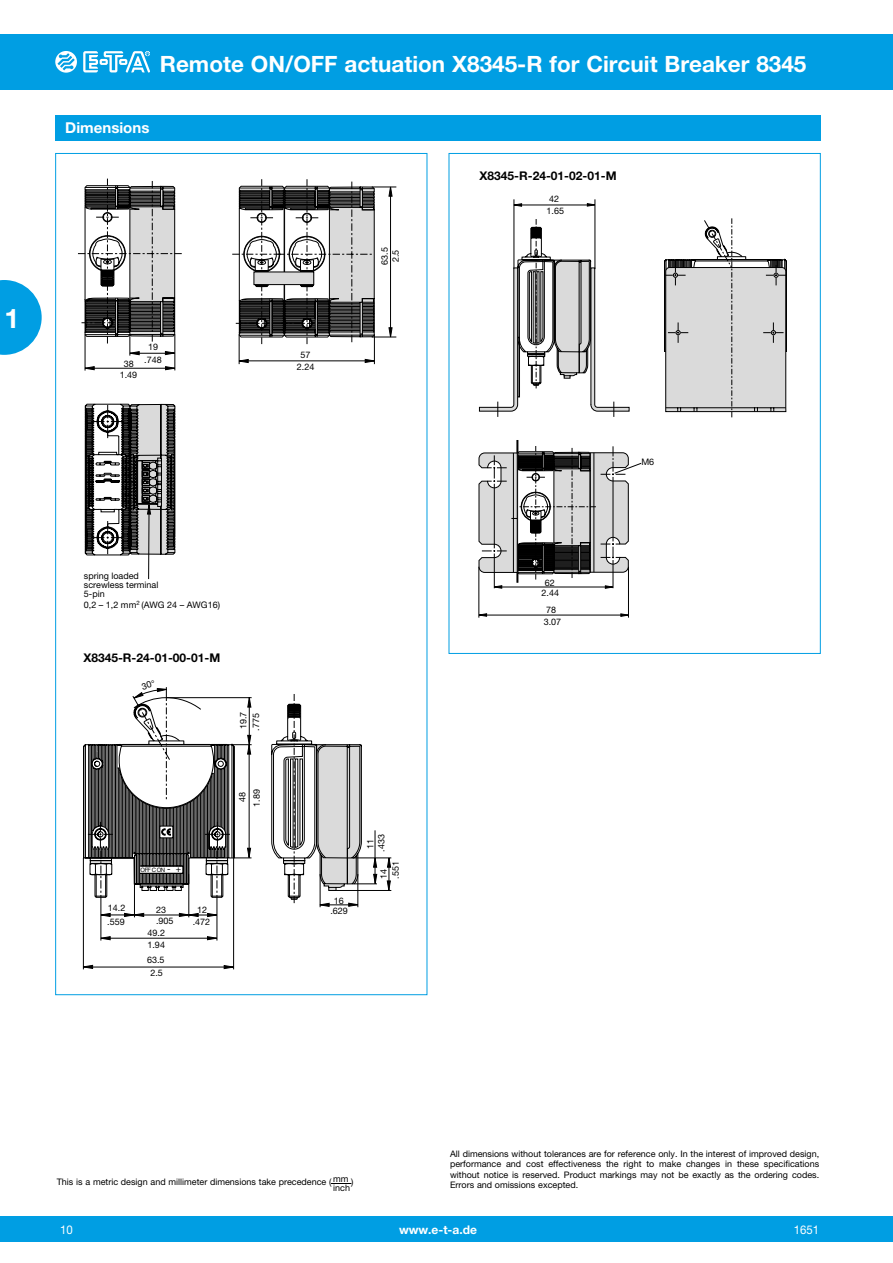
<style>
.page{position:relative;width:893px;height:1263px;background:#fff}
.page>*{position:absolute;margin:0;border:0;box-sizing:border-box;transform-origin:0 0}
.t1{font:700 27px "Helvetica Neue LT";color:#fff}
.t2{font:700 22.5px "Helvetica Neue LT";color:#fff}
.t3{font:700 15px "Helvetica Neue LT";color:#fff}
.t4{font:700 12px "Helvetica Neue LT";color:#000}
.t5{font:700 12px "Helvetica Neue LT";color:#fff}
.t6{font:12px "Helvetica Neue LT";color:#fff;scale:.95 1}
.t7{font:9px/10.5px "Helvetica Neue LT";color:#000}
.t8{font:6px "Helvetica Neue LT";color:#000}
.s1{font-size:9px}
</style>
<div class="page">
<div style="left:0;top:34px;width:893px;height:55px;background:#009ee3"></div>
<div style="left:0;top:1216px;width:893px;height:26px;background:#009ee3"></div>
<svg style="left:55px;top:51px;width:22px;height:22px"></svg>
<svg style="left:83px;top:51px;width:67px;height:21px"></svg>
<svg style="left:0;top:280px;width:42px;height:75px"></svg>
<div style="left:55px;top:115px;width:766px;height:25px;background:#009ee3"></div>
<svg style="left:664px;top:218px;width:123px;height:199px"></svg>
<hr style="left:514px;top:199px;width:1px;height:70px;background:#000">
<hr style="left:514px;top:205px;width:81px;height:1px;background:#000">
<hr style="left:595px;top:199px;width:1px;height:70px;background:#000">
<svg style="left:479px;top:219px;width:151px;height:198px"></svg>
<svg style="left:514px;top:203px;width:8px;height:4px"></svg>
<svg style="left:587px;top:203px;width:8px;height:3px"></svg>
<svg style="left:479px;top:440px;width:163px;height:178px"></svg>
<hr style="left:85px;top:335px;width:1px;height:36px;background:#000">
<hr style="left:85px;top:368px;width:90px;height:1px;background:#000">
<hr style="left:175px;top:334px;width:1px;height:36px;background:#000">
<hr style="left:239px;top:334px;width:1px;height:30px;background:#000">
<hr style="left:240px;top:361px;width:134px;height:1px;background:#000">
<hr style="left:374px;top:334px;width:1px;height:30px;background:#000">
<hr style="left:354px;top:858px;width:37px;height:1px;background:#000">
<hr style="left:336px;top:890px;width:55px;height:1px;background:#000">
<hr style="left:389px;top:858px;width:1px;height:32px;background:#000">
<svg style="left:165px;top:366px;width:10px;height:4px"></svg>
<svg style="left:85px;top:366px;width:10px;height:4px"></svg>
<svg style="left:78px;top:179px;width:104px;height:177px"></svg>
<svg style="left:387px;top:858px;width:4px;height:9px"></svg>
<svg style="left:387px;top:881px;width:4px;height:9px"></svg>
<svg style="left:271px;top:694px;width:106px;height:213px"></svg>
<svg style="left:239px;top:359px;width:10px;height:4px"></svg>
<svg style="left:365px;top:359px;width:10px;height:4px"></svg>
<svg style="left:232px;top:179px;width:164px;height:165px"></svg>
<svg style="left:85px;top:403px;width:91px;height:176px"></svg>
<svg style="left:331px;top:1183px;width:20px;height:1px"></svg>
<svg style="left:83px;top:687px;width:169px;height:283px"></svg>
<h1 class="t1" style="left:4px;top:302px;width:17px">1</h1>
<h2 class="t2" style="left:160px;top:51px;width:648px">Remote ON/OFF actuation X8345-R for Circuit Breaker 8345</h2>
<h3 class="t3" style="left:65px;top:119px;width:86px">Dimensions</h3>
<p class="t7" style="left:379px;top:265px;width:19px;rotate:-90deg">63.5</p>
<p class="t7" style="left:390px;top:262px;width:14px;rotate:-90deg">2.5</p>
<h3 class="t4" style="left:480px;top:168px;width:138px">X8345-R-24-01-02-01-M</h3>
<p class="t7" style="left:547px;top:193px;width:19px;line-height:11.9px">42<br>1.65</p>
<p class="t7" style="left:124px;top:358px;width:12px">38</p>
<p class="t7" style="left:120px;top:369px;width:19px">1.49</p>
<p class="t7" style="left:144px;top:341px;width:19px;line-height:12.3px;text-align:center">19 .748</p>
<p class="t7" style="left:301px;top:349px;width:12px">57</p>
<p class="t7" style="left:297px;top:361px;width:19px">2.24</p>
<p class="t7" style="left:84px;top:571px;width:76px;line-height:9px">spring loaded screwless terminal<br>5-pin</p>
<p class="t7" style="left:84px;top:600px;width:138px">0,2 – 1,2 mm<sup>2</sup> (AWG 24 – AWG16)</p>
<h3 class="t4" style="left:83px;top:650px;width:138px">X8345-R-24-01-00-01-M</h3>
<p class="t7" style="left:238px;top:729px;width:19px;rotate:-90deg">19.7</p>
<p class="t7" style="left:251px;top:730px;width:19px;rotate:-90deg">.775</p>
<p class="t7" style="left:251px;top:806px;width:19px;rotate:-90deg">1.89</p>
<p class="t7" style="left:237px;top:802px;width:12px;rotate:-90deg">48</p>
<p class="t8" style="left:141px;top:866px;width:42px">OFF C ON <span class="s1">- +</span></p>
<p class="t7" style="left:108px;top:903px;width:19px">14.2</p>
<p class="t7" style="left:156px;top:904px;width:12px">23</p>
<p class="t7" style="left:197px;top:904px;width:12px">12</p>
<p class="t7" style="left:147px;top:927px;width:19px">49.2</p>
<p class="t7" style="left:147px;top:955px;width:19px">63.5</p>
<p class="t7" style="left:107px;top:916px;width:19px">.559</p>
<p class="t7" style="left:156px;top:916px;width:19px">.905</p>
<p class="t7" style="left:193px;top:916px;width:19px">.472</p>
<p class="t7" style="left:147px;top:939px;width:19px">1.94</p>
<p class="t7" style="left:150px;top:967px;width:14px">2.5</p>
<p class="t7" style="left:330px;top:895px;width:19px;text-align:center">16 .629</p>
<p class="t7" style="left:376px;top:852px;width:19px;rotate:-90deg">.433</p>
<p class="t7" style="left:365px;top:849px;width:12px;rotate:-90deg">11</p>
<p class="t7" style="left:390px;top:878px;width:19px;rotate:-90deg">.551</p>
<p class="t7" style="left:378px;top:878px;width:12px;rotate:-90deg">14</p>
<p class="t7" style="left:545px;top:577px;width:12px">62</p>
<p class="t7" style="left:546px;top:604px;width:12px">78</p>
<p class="t7" style="left:542px;top:587px;width:19px">2.44</p>
<p class="t7" style="left:544px;top:616px;width:19px">3.07</p>
<p class="t7" style="left:641px;top:456px;width:14px">M6</p>
<p class="t7" style="left:57px;top:1177px;width:298px">This is a metric design and millimeter dimensions take precedence ( mm )</p>
<p class="t7" style="left:333px;top:1183px;width:18px">inch</p>
<p class="t7" style="left:450px;top:1148px;width:371px;text-align:justify">All dimensions without tolerances are for reference only. In the interest of improved design, performance and cost effectiveness the right to make changes in these specifications without notice is reserved. Product markings may not be exactly as the ordering codes.<br>Errors and omissions excepted.</p>
<h3 class="t6" style="left:60px;top:1222px;width:15px">10</h3>
<h3 class="t5" style="left:399px;top:1222px;width:79px">www.e-t-a.de</h3>
<h3 class="t6" style="left:794px;top:1222px;width:28px">1651</h3>
</div>
